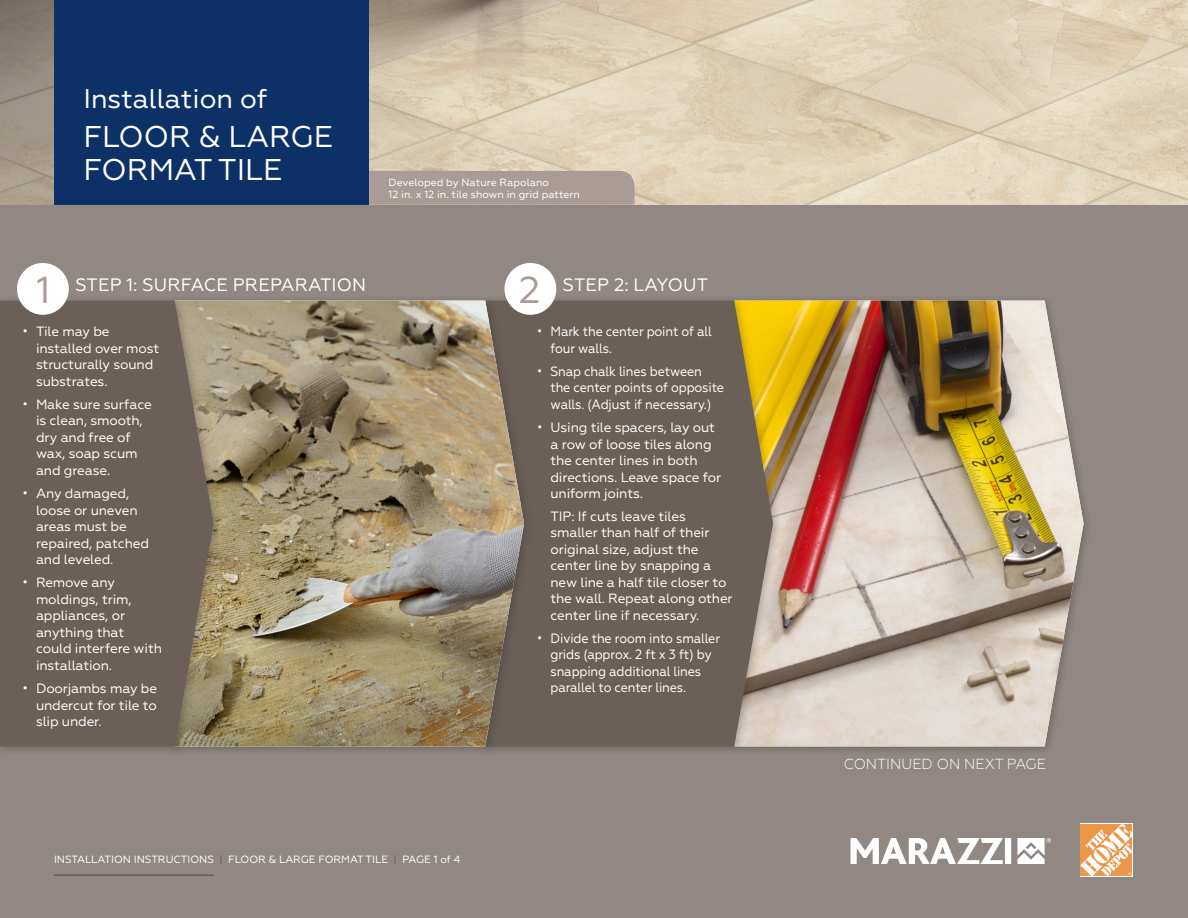
<style>
.page{position:relative;width:1188px;height:918px;background:#fff}
.page>*{position:absolute;margin:0;border:0;box-sizing:border-box;transform-origin:0 0}
.t1{font:37.5px "Geometria";color:#a99b95}
.t2{font:30px/33px "Geometria";color:#fff}
.t3{font:27px "Geometria";color:#fff}
.t4{font:18px "Geometria";letter-spacing:.01em;color:#fff}
.info_in_table{font:300 14.55px "Geometria";color:#fff}
.t5{font:13.5px/16.5px "Geometria";letter-spacing:-.01em;color:#fff}
.t6{font:13.5px/16.5px "Geometria";letter-spacing:-.01em;color:#fff;scale:.93 1}
.Table_Headers{font:10.5px/12.6px "Geometria";color:#fff}
.s1{color:#6a6058}
</style>
<div class="page">
<div style="left:0;top:202px;width:1188px;height:716px;background:#918883"></div>
<img style="left:0;top:0;width:1188px;height:205px">
<div style="left:369px;top:171px;width:265px;height:34px;background:#a99b95"></div>
<div style="left:54px;top:0;width:315px;height:205px;background:#0d3166"></div>
<svg style="left:851px;top:838px;width:160px;height:26px"></svg>
<svg style="left:1017px;top:838px;width:34px;height:26px"></svg>
<hr style="left:54px;top:874px;width:160px;height:2px;background:#6a6058">
<svg style="left:1080px;top:824px;width:53px;height:53px;background:#f3be8f"></svg>
<div style="left:728px;top:294px;width:365px;height:462px;background:#231f20;opacity:.3"></div>
<img style="left:783px;top:301px;width:301px;height:445px">
<div style="left:477px;top:294px;width:306px;height:462px;background:#231f20;opacity:.3"></div>
<svg style="left:534px;top:301px;width:239px;height:445px;background:#726758"></svg>
<div style="left:168px;top:294px;width:366px;height:462px;background:#231f20;opacity:.3"></div>
<img style="left:223px;top:301px;width:301px;height:445px">
<div style="left:0;top:294px;width:223px;height:462px;background:#231f20;opacity:.3"></div>
<svg style="left:0;top:301px;width:214px;height:445px;background:#6f645a"></svg>
<div style="left:17px;top:263px;width:52px;height:52px;background:#fff;border-radius:50%"></div>
<div style="left:504px;top:263px;width:52px;height:52px;background:#fff;border-radius:50%"></div>
<h3 class="t3" style="left:83px;top:83px;width:186px">Installation of</h3>
<h2 class="t2" style="left:83px;top:120px;width:251px">FLOOR &amp; LARGE<br>FORMAT TILE</h2>
<p class="Table_Headers" style="left:388px;top:176px;width:193px">Developed by Nature Rapolano<br>12 in. x 12 in. tile shown in grid pattern</p>
<p class="t1" style="left:519px;top:269px;width:23px">2</p>
<p class="t1" style="left:37px;top:269px;width:16px">1</p>
<p class="t4" style="left:563px;top:274px;width:147px">STEP 2: LAYOUT</p>
<p class="t4" style="left:75px;top:274px;width:292px">STEP 1: SURFACE PREPARATION</p>
<p class="t5" style="left:36px;top:323px;width:125px;text-indent:-14px">• Tile may be installed over most structurally sound substrates.</p>
<p class="t5" style="left:36px;top:396px;width:117px;text-indent:-14px">• Make sure surface is clean, smooth, dry and free of wax, soap scum and grease.</p>
<p class="t5" style="left:36px;top:485px;width:114px;text-indent:-14px">• Any damaged, loose or uneven areas must be repaired, patched and leveled.</p>
<p class="t5" style="left:36px;top:574px;width:127px;text-indent:-14px">• Remove any moldings, trim, appliances, or anything that could interfere with installation.</p>
<p class="t5" style="left:36px;top:680px;width:123px;text-align:justify;text-indent:-14px">• Doorjambs may be undercut for tile to slip under.</p>
<p class="Table_Headers" style="left:54px;top:853px;width:408px">INSTALLATION INSTRUCTIONS <span class="s1">|</span> FLOOR &amp; LARGE FORMAT TILE <span class="s1">|</span> PAGE 1 of 4</p>
<p class="t6" style="left:550px;top:323px;width:175px;text-indent:-14px">• Mark the center point of all four walls.</p>
<p class="t6" style="left:550px;top:363px;width:188px;text-indent:-14px">• Snap chalk lines between the center points of opposite walls. (Adjust if necessary.)</p>
<p class="t5" style="left:550px;top:419px;width:172px;text-indent:-14px">• Using tile spacers, lay out a row of loose tiles along the center lines in both directions. Leave space for uniform joints.</p>
<p class="t5" style="left:550px;top:508px;width:184px">TIP: If cuts leave tiles smaller than half of their original size, adjust the center line by snapping a new line a half tile closer to the wall. Repeat along other center line if necessary.</p>
<p class="t6" style="left:550px;top:630px;width:184px;text-indent:-14px">• Divide the room into smaller grids (approx. 2 ft x 3 ft) by snapping additional lines parallel to center lines.</p>
<p class="info_in_table" style="left:844px;top:755px;width:204px">CONTINUED ON NEXT PAGE</p>
</div>
